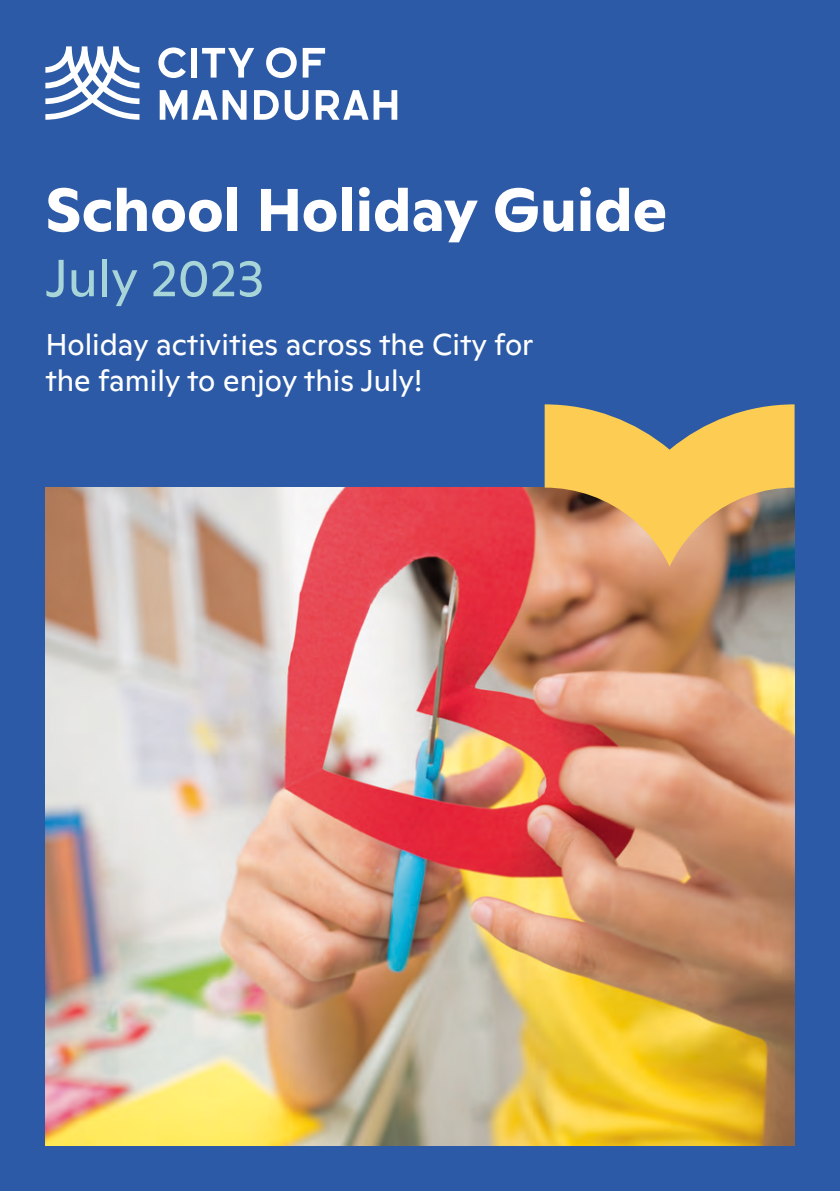
<style>
.page{position:relative;width:840px;height:1191px;background:#fff}
.page>*{position:absolute;margin:0;border:0;box-sizing:border-box;transform-origin:0 0}
.t1{font:700 60px "Ginto Normal";color:#fff}
.t2{font:52px "Ginto Normal";color:#a8d5d7}
.t3{font:30px/36px "Ginto Normal";color:#fff}
</style>
<div class="page">
<div style="left:0;top:0;width:839px;height:1191px;background:#2c5aa6"></div>
<svg style="left:45px;top:46px;width:94px;height:74px"></svg>
<svg style="left:158px;top:47px;width:28px;height:31px"></svg>
<div style="left:191px;top:48px;width:6px;height:30px;background:#fff"></div>
<svg style="left:202px;top:48px;width:52px;height:30px"></svg>
<svg style="left:266px;top:47px;width:30px;height:31px"></svg>
<svg style="left:302px;top:48px;width:23px;height:30px"></svg>
<svg style="left:160px;top:90px;width:86px;height:30px"></svg>
<svg style="left:254px;top:90px;width:24px;height:30px"></svg>
<svg style="left:284px;top:90px;width:24px;height:30px"></svg>
<svg style="left:315px;top:90px;width:82px;height:30px"></svg>
<img style="left:45px;top:488px;width:749px;height:657px">
<svg style="left:544px;top:404px;width:250px;height:162px;background:#caa765"></svg>
<p class="t1" style="left:45px;top:164px;width:623px">School Holiday Guide</p>
<p class="t2" style="left:45px;top:240px;width:220px">July 2023</p>
<p class="t3" style="left:45px;top:324px;width:489px">Holiday activities across the City for the family to enjoy this July!</p>
</div>
